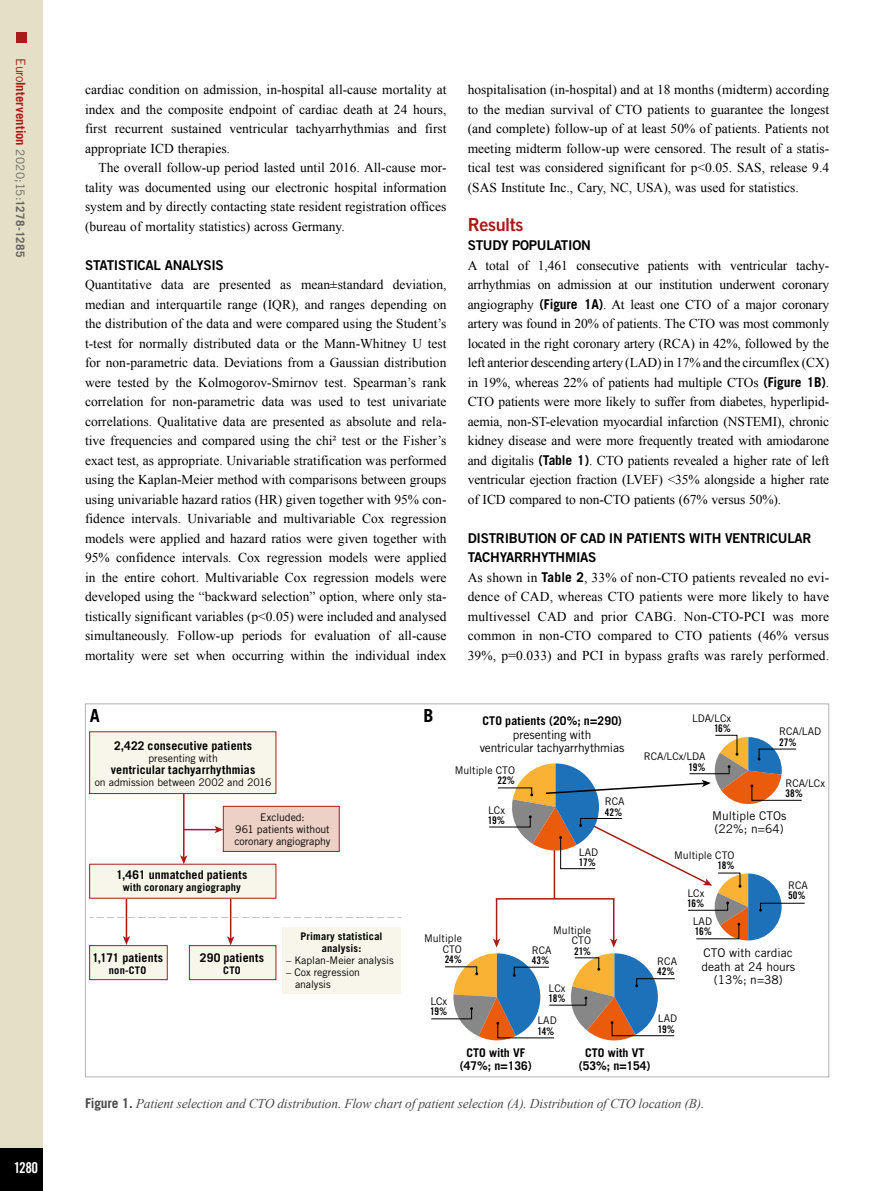
<style>
.page{position:relative;width:893px;height:1191px;background:#fff}
.page>*{position:absolute;margin:0;border:0;box-sizing:border-box;transform-origin:0 0}
.t1{font:18px "Trade Gothic LT Std Bd 2";letter-spacing:-.02em;color:#a91b18}
.t2{font:700 18px "Trade Gothic LT Std";color:#000}
.t3{font:15px "Trade Gothic LT Std Bd Cn 20";color:#fff}
.t4{font:13.5px/19.5px "Times New Roman";color:#000;text-align:justify}
.t5{font:italic 13.5px "Times New Roman";letter-spacing:-.015em;color:#4a4a49}
.t6{font:13.5px/19.5px "Trade Gothic LT Std Bd 2";letter-spacing:-.02em;color:#000}
.t7{font:700 12.75px "Trade Gothic LT Std";letter-spacing:.005em;color:#a91b18}
.t8{font:700 12px/13.5px "Trade Gothic LT Std";letter-spacing:.01em;color:#000;text-align:center}
.t9{font:12px/13.5px "Trade Gothic LT Std";color:#000;text-align:center}
.t10{font:10.5px/12px "Trade Gothic LT Std";color:#000;text-align:right}
.t11{font:700 10.5px/12px "Trade Gothic LT Std";letter-spacing:.015em;color:#000;text-align:center}
.t12{font:10.5px "Trade Gothic LT Std Bd Cn 20";letter-spacing:-.035em;color:#000}
.s1{font-weight:400}
.s2{font-weight:400;font-size:11.7px;color:#646363}
.s3{font-size:11.7px;color:#646363}
.s4{font-family:"Trade Gothic LT Std";font-weight:700}
.s5{font-family:"Trade Gothic LT Std";font-weight:700;font-style:normal}
</style>
<div class="page">
<div style="left:0;top:0;width:43px;height:1191px;background:#e4e0c5"></div>
<div style="left:0;top:1148px;width:43px;height:43px;background:#000"></div>
<div style="left:16px;top:32px;width:10px;height:10px;background:#a91b18"></div>
<div style="left:189px;top:945px;width:87px;height:35px;background:#f8f6eb;border:1px solid #a91b18"></div>
<div style="left:90px;top:945px;width:77px;height:34px;background:#f8f6eb"></div>
<div style="left:89px;top:945px;width:79px;height:35px;border:1px solid #a91b18"></div>
<svg style="left:431px;top:953px;width:244px;height:88px"></svg>
<svg style="left:90px;top:731px;width:715px;height:216px"></svg>
<div style="left:283px;top:927px;width:118px;height:67px;background:#f8f6eb"></div>
<p class="t7" style="left:29px;top:58px;width:201px;rotate:90deg"><span class="s1">Euro</span>Intervention <span class="s2">2020;15:</span><span class="s3">1278-1285</span></p>
<p class="t3" style="left:14px;top:1158px;width:26px">1280</p>
<p class="t4" style="left:85px;top:80px;width:363px">cardiac condition on admission, in-hospital all-cause mortality at index and the composite endpoint of cardiac death at 24 hours, first recurrent sustained ventricular tachyarrhythmias and first appropriate ICD therapies.</p>
<p class="t4" style="left:85px;top:158px;width:363px;text-indent:14px">The overall follow-up period lasted until 2016. All-cause mor&shy;tality was documented using our electronic hospital information system and by directly contacting state resident registration offices (bureau of mortality statistics) across Germany.</p>
<p class="t6" style="left:85px;top:255px;width:140px">STATISTICAL ANALYSIS</p>
<p class="t4" style="left:85px;top:275px;width:363px">Quantitative data are presented as mean±standard deviation, median and interquartile range (IQR), and ranges depending on the distribution of the data and were compared using the Student’s t-test for normally distributed data or the Mann-Whitney U test for non-parametric data. Deviations from a Gaussian distribution were tested by the Kolmogorov-Smirnov test. Spearman’s rank correlation for non-parametric data was used to test univariate correlations. Qualitative data are presented as absolute and rela&shy;tive frequencies and compared using the chi² test or the Fisher’s exact test, as appropriate. Univariable stratification was performed using the Kaplan-Meier method with comparisons between groups using univariable hazard ratios (HR) given together with 95% con&shy;fidence intervals. Univariable and multivariable Cox regression models were applied and hazard ratios were given together with 95% confidence intervals. Cox regression models were applied in the entire cohort. Multivariable Cox regression models were developed using the “backward selection” option, where only sta&shy;tistically significant variables (p&lt;0.05) were included and analysed simultaneously. Follow-up periods for evaluation of all-cause mortality were set when occurring within the individual index</p>
<p class="t4" style="left:468px;top:80px;width:363px">hospitalisation (in-hospital) and at 18 months (midterm) according to the median survival of CTO patients to guarantee the longest (and complete) follow-up of at least 50% of patients. Patients not meeting midterm follow-up were censored. The result of a statis&shy;tical test was considered significant for p&lt;0.05. SAS, release 9.4 (SAS Institute Inc., Cary, NC, USA), was used for statistics.</p>
<h1 class="t1" style="left:468px;top:213px;width:57px">Results</h1>
<p class="t6" style="left:468px;top:235px;width:125px">STUDY POPULATION</p>
<p class="t4" style="left:468px;top:255px;width:363px">A total of 1,461 consecutive patients with ventricular tachy&shy;arrhythmias on admission at our institution underwent coronary angiography <span class="s4">(Figure 1A)</span>. At least one CTO of a major coronary artery was found in 20% of patients. The CTO was most commonly located in the right coronary artery (RCA) in 42%, followed by the left anterior descending artery (LAD) in 17% and the circumflex (CX) in 19%, whereas 22% of patients had multiple CTOs <span class="s4">(Figure 1B)</span>.<br>CTO patients were more likely to suffer from diabetes, hyperlipid&shy;aemia, non-ST-elevation myocardial infarction (NSTEMI), chronic kidney disease and were more frequently treated with amiodarone and digitalis <span class="s4">(Table 1)</span>. CTO patients revealed a higher rate of left ventricular ejection fraction (LVEF) &lt;35% alongside a higher rate of ICD compared to non-CTO patients (67% versus 50%).</p>
<p class="t6" style="left:468px;top:528px;width:345px">DISTRIBUTION OF CAD IN PATIENTS WITH VENTRICULAR<br>TACHYARRHYTHMIAS</p>
<p class="t4" style="left:468px;top:567px;width:363px">As shown in <span class="s4">Table 2</span>, 33% of non-CTO patients revealed no evi&shy;dence of CAD, whereas CTO patients were more likely to have multivessel CAD and prior CABG. Non-CTO-PCI was more common in non-CTO compared to CTO patients (46% versus 39%, p=0.033) and PCI in bypass grafts was rarely performed.</p>
<h1 class="t2" style="left:90px;top:705px;width:12px">A</h1>
<h1 class="t2" style="left:423px;top:705px;width:12px">B</h1>
<p class="t8" style="left:482px;top:714px;width:141px">CTO patients (20%; n=290)</p>
<p class="t9" style="left:480px;top:727px;width:146px">presenting with<br>ventricular tachyarrhythmias</p>
<p class="t8" style="left:114px;top:738px;width:139px">2,422 consecutive patients</p>
<p class="t10" style="left:148px;top:752px;width:71px">presenting with</p>
<p class="t8" style="left:111px;top:762px;width:146px">ventricular tachyarrhythmias</p>
<p class="t10" style="left:95px;top:776px;width:178px">on admission between 2002 and 2016</p>
<p class="t10" style="left:455px;top:764px;width:62px">Multiple CTO</p>
<p class="t12" style="left:497px;top:774px;width:19px">22%</p>
<p class="t10" style="left:234px;top:811px;width:98px;text-align:center">Excluded:<br>961 patients without coronary angiography</p>
<p class="t8" style="left:116px;top:867px;width:133px">1,461 unmatched patients</p>
<p class="t11" style="left:123px;top:881px;width:120px">with coronary angiography</p>
<p class="t10" style="left:488px;top:803px;width:18px">LCx</p>
<p class="t12" style="left:488px;top:814px;width:19px">19%</p>
<p class="t10" style="left:605px;top:795px;width:21px">RCA</p>
<p class="t12" style="left:605px;top:805px;width:19px">42%</p>
<p class="t10" style="left:579px;top:845px;width:21px">LAD</p>
<p class="t12" style="left:579px;top:856px;width:18px">17%</p>
<p class="t10" style="left:692px;top:712px;width:41px">LDA/LCx</p>
<p class="t12" style="left:714px;top:722px;width:19px">16%</p>
<p class="t10" style="left:644px;top:750px;width:63px">RCA/LCx/LDA</p>
<p class="t12" style="left:689px;top:760px;width:19px">19%</p>
<p class="t10" style="left:779px;top:725px;width:44px">RCA/LAD</p>
<p class="t12" style="left:779px;top:735px;width:19px">27%</p>
<p class="t10" style="left:785px;top:777px;width:41px">RCA/LCx</p>
<p class="t12" style="left:785px;top:787px;width:19px">38%</p>
<p class="t9" style="left:712px;top:808px;width:76px;text-align:left">Multiple CTOs (22%; n=64)</p>
<p class="t10" style="left:674px;top:849px;width:62px">Multiple CTO</p>
<p class="t12" style="left:717px;top:859px;width:19px">18%</p>
<p class="t10" style="left:687px;top:886px;width:18px">LCx</p>
<p class="t12" style="left:687px;top:897px;width:19px">16%</p>
<p class="t10" style="left:788px;top:879px;width:21px">RCA</p>
<p class="t12" style="left:788px;top:889px;width:19px">50%</p>
<p class="t8" style="left:92px;top:950px;width:73px">1,171 patients</p>
<p class="t11" style="left:109px;top:963px;width:39px">non-CTO</p>
<p class="t8" style="left:200px;top:950px;width:66px">290 patients</p>
<p class="t11" style="left:223px;top:963px;width:19px">CTO</p>
<p class="t11" style="left:301px;top:930px;width:83px">Primary statistical analysis:</p>
<p class="t10" style="left:286px;top:954px;width:109px">– Kaplan-Meier analysis</p>
<p class="t10" style="left:295px;top:966px;width:66px;text-align:left;text-indent:-9px">– Cox regression analysis</p>
<p class="t10" style="left:424px;top:933px;width:39px;line-height:10.5px">Multiple<br>CTO</p>
<p class="t12" style="left:445px;top:953px;width:19px">24%</p>
<p class="t10" style="left:430px;top:995px;width:18px">LCx</p>
<p class="t12" style="left:430px;top:1005px;width:19px">19%</p>
<p class="t10" style="left:553px;top:924px;width:39px;line-height:10.5px">Multiple<br>CTO</p>
<p class="t12" style="left:574px;top:944px;width:18px">21%</p>
<p class="t10" style="left:532px;top:944px;width:21px">RCA</p>
<p class="t12" style="left:532px;top:954px;width:19px">43%</p>
<p class="t10" style="left:657px;top:955px;width:21px">RCA</p>
<p class="t12" style="left:657px;top:965px;width:19px">42%</p>
<p class="t10" style="left:549px;top:981px;width:18px">LCx</p>
<p class="t12" style="left:548px;top:992px;width:19px">18%</p>
<p class="t10" style="left:537px;top:1014px;width:21px">LAD</p>
<p class="t12" style="left:537px;top:1024px;width:18px">14%</p>
<p class="t10" style="left:658px;top:1012px;width:21px">LAD</p>
<p class="t12" style="left:658px;top:1022px;width:19px">19%</p>
<p class="t8" style="left:460px;top:1045px;width:73px">CTO with VF (47%; n=136)</p>
<p class="t8" style="left:579px;top:1045px;width:73px">CTO with VT (53%; n=154)</p>
<p class="t10" style="left:693px;top:915px;width:21px">LAD</p>
<p class="t12" style="left:695px;top:925px;width:19px">16%</p>
<p class="t9" style="left:701px;top:946px;width:95px">CTO with cardiac death at 24 hours (13%; n=38)</p>
<p class="t5" style="left:85px;top:1094px;width:621px"><span class="s5">Figure 1.</span> Patient selection and CTO distribution. Flow chart of patient selection (A). Distribution of CTO location (B).</p>
</div>
